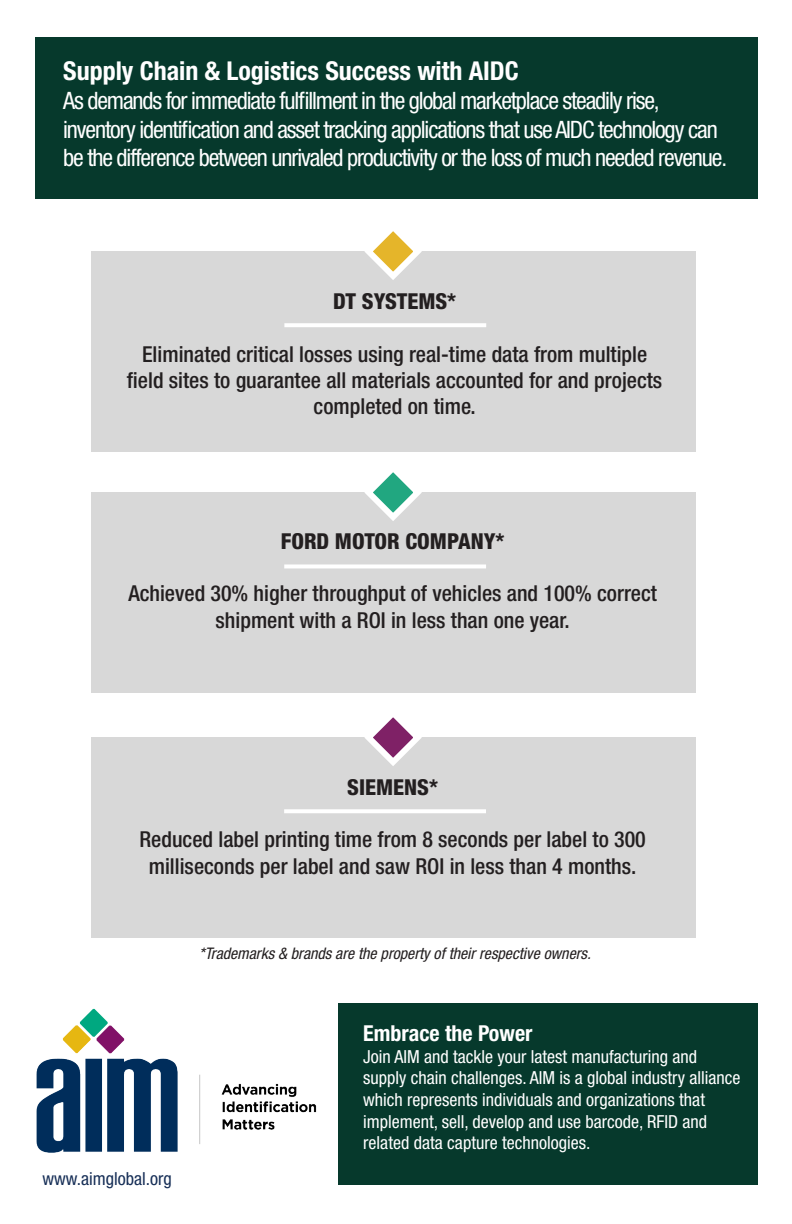
<style>
.page{position:relative;width:792px;height:1224px;background:#fff}
.page>*{position:absolute;margin:0;border:0;box-sizing:border-box;transform-origin:0 0}
.t1{font:700 condensed 26px "Helvetica Neue LT Std";color:#fff}
.t2{font:condensed 24px/28.8px "Helvetica Neue LT Std";letter-spacing:-.045em;color:#fff}
.t3{font:500 condensed 22px/26.4px "Helvetica Neue LT Std";color:#231f20;text-align:center}
.t4{font:800 condensed 22px "Helvetica Neue LT Std";color:#231f20}
.t5{font:700 condensed 22px "Helvetica Neue LT Std";color:#fff}
.t6{font:condensed 18px/21.6px "Helvetica Neue LT Std";color:#fff}
.t7{font:condensed 18px "Helvetica Neue LT Std";color:#172f57}
.t8{font:italic condensed 16px "Helvetica Neue LT Std";color:#231f20}
</style>
<div class="page">
<div style="left:35px;top:37px;width:722px;height:162px;background:#06392c"></div>
<div style="left:91px;top:251px;width:605px;height:201px;background:#d8d8d8"></div>
<div style="left:91px;top:492px;width:605px;height:201px;background:#d8d8d8"></div>
<div style="left:91px;top:738px;width:605px;height:200px;background:#d8d8d8"></div>
<div style="left:338px;top:1004px;width:419px;height:181px;background:#06392c"></div>
<svg style="left:364px;top:231px;width:58px;height:49px"></svg>
<svg style="left:364px;top:472px;width:58px;height:49px"></svg>
<svg style="left:360px;top:717px;width:66px;height:49px"></svg>
<img style="left:36px;top:1008px;width:281px;height:145px">
<hr style="left:284px;top:323px;width:202px;height:4px;background:#fff">
<svg style="left:284px;top:564px;width:202px;height:4px"></svg>
<hr style="left:284px;top:809px;width:202px;height:4px;background:#fff">
<p class="t1" style="left:63px;top:55px;width:457px">Supply Chain &amp; Logistics Success with AIDC</p>
<p class="t2" style="left:63px;top:86px;width:665px">As demands for immediate fulfillment in the global marketplace steadily rise, inventory identification and asset tracking applications that use AIDC technology can be the difference between unrivaled productivity or the loss of much needed revenue.</p>
<p class="t4" style="left:333px;top:287px;width:125px">DT SYSTEMS*</p>
<p class="t3" style="left:127px;top:340px;width:537px">Eliminated critical losses using real-time data from multiple field sites to guarantee all materials accounted for and projects completed on time.</p>
<p class="t4" style="left:281px;top:527px;width:225px">FORD MOTOR COMPANY*</p>
<p class="t3" style="left:128px;top:580px;width:530px">Achieved 30% higher throughput of vehicles and 100% correct shipment with a ROI in less than one year.</p>
<p class="t4" style="left:347px;top:773px;width:92px">SIEMENS*</p>
<p class="t3" style="left:139px;top:826px;width:508px">Reduced label printing time from 8 seconds per label to 300 milliseconds per label and saw ROI in less than 4 months.</p>
<p class="t8" style="left:199px;top:944px;width:393px">*Trademarks &amp; brands are the property of their respective owners.</p>
<p class="t7" style="left:43px;top:1168px;width:131px">www.aimglobal.org</p>
<p class="t5" style="left:363px;top:1020px;width:171px">Embrace the Power</p>
<p class="t6" style="left:363px;top:1046px;width:379px">Join AIM and tackle your latest manufacturing and supply chain challenges. AIM is a global industry alliance which represents individuals and organizations that implement, sell, develop and use barcode, RFID and related data capture technologies.</p>
</div>
